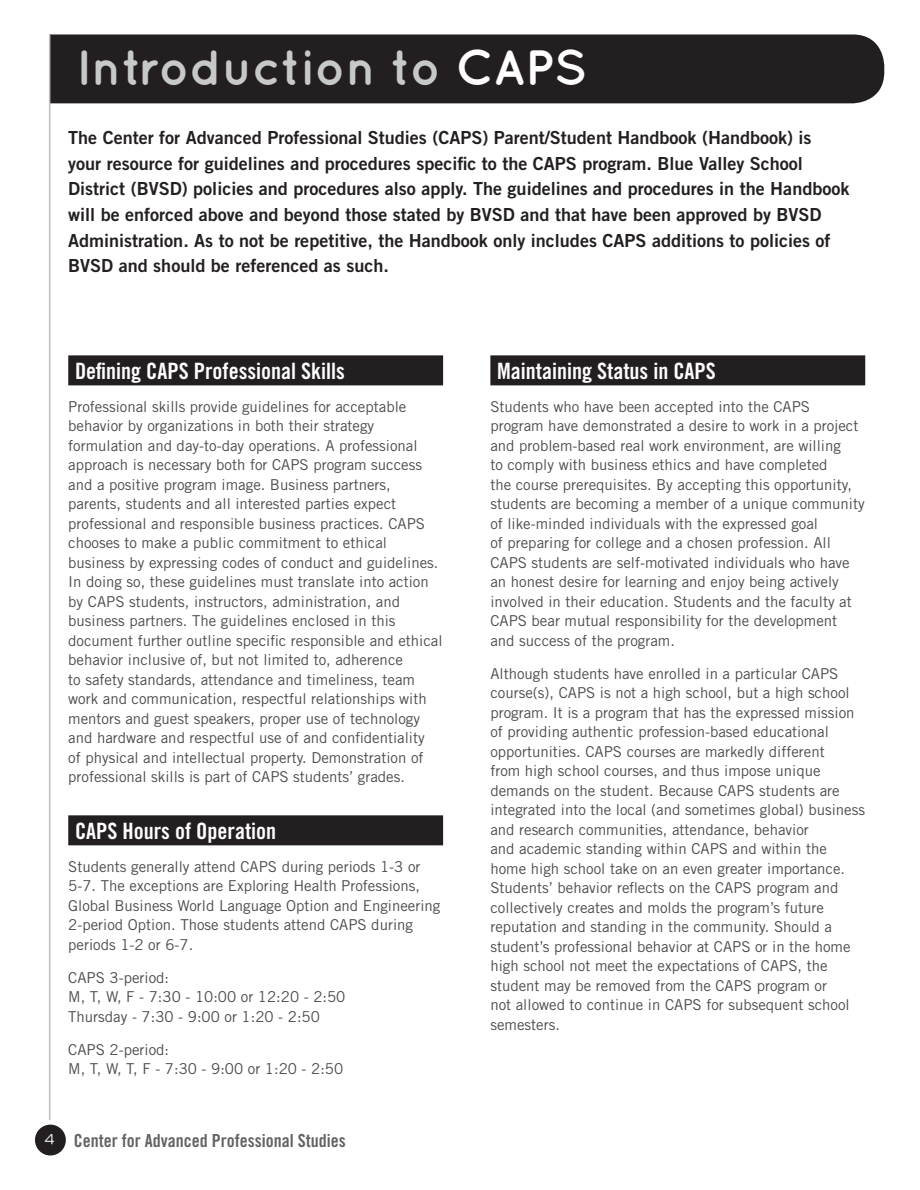
<style>
.page{position:relative;width:920px;height:1190px;background:#fff}
.page>*{position:absolute;margin:0;border:0;box-sizing:border-box;transform-origin:0 0}
.Page_Headlines{font:700 49.5px "Quicksand";color:#c7c8ca}
.Headings{font:22.5px "Trade Gothic LT Std Bd Cn 20";color:#fff}
.Body_Copy{font:18px/25.5px "Trade Gothic LT Std Bd 2";color:#231f20}
.t1{font:18px "Trade Gothic LT Std Bd Cn 20";color:#636366}
.Body_Copy-2{font:15px/19.5px "Trade Gothic LT Std";color:#4b4c4d}
.s1{color:#fff}
.s2{font-family:"Trade Gothic LT Std";font-stretch:expanded;font-size:13.5px;color:#fff}
</style>
<div class="page">
<div style="left:68px;top:355px;width:375px;height:30px;background:#231f20"></div>
<div style="left:68px;top:815px;width:375px;height:30px;background:#231f20"></div>
<div style="left:490px;top:355px;width:375px;height:30px;background:#231f20"></div>
<div style="left:50px;top:34px;width:834px;height:69px;background:#231f20"></div>
<hr style="left:49px;top:34px;width:1px;height:1086px;background:#bcbdc0">
<div style="left:35px;top:1124px;width:31px;height:31px;background:#231f20;border-radius:50%"></div>
<p class="Page_Headlines" style="left:76px;top:38px;width:512px">Introduction to <span class="s1">CAPS</span></p>
<p class="Body_Copy" style="left:68px;top:125px;width:782px">The Center for Advanced Professional Studies (CAPS) Parent/Student Handbook (Handbook) is<br>your resource for guidelines and procedures specific to the CAPS program. Blue Valley School District (BVSD) policies and procedures also apply. The guidelines and procedures in the Handbook will be enforced above and beyond those stated by BVSD and that have been approved by BVSD Administration. As to not be repetitive, the Handbook only includes CAPS additions to policies of BVSD and should be referenced as such.</p>
<p class="Headings" style="left:75px;top:357px;width:271px">Defining CAPS Professional Skills</p>
<p class="Body_Copy-2" style="left:68px;top:396px;width:376px">Professional skills provide guidelines for acceptable behavior by organizations in both their strategy formulation and day-to-day operations. A professional approach is necessary both for CAPS program success and a positive program image. Business partners, parents, students and all interested parties expect professional and responsible business practices. CAPS chooses to make a public commitment to ethical business by expressing codes of conduct and guidelines.<br>In doing so, these guidelines must translate into action by CAPS students, instructors, administration, and business partners. The guidelines enclosed in this document further outline specific responsible and ethical behavior inclusive of, but not limited to, adherence<br>to safety standards, attendance and timeliness, team work and communication, respectful relationships with mentors and guest speakers, proper use of technology and hardware and respectful use of and confidentiality<br>of physical and intellectual property. Demonstration of professional skills is part of CAPS students’ grades.</p>
<p class="Headings" style="left:75px;top:817px;width:203px">CAPS Hours of Operation</p>
<p class="Body_Copy-2" style="left:68px;top:856px;width:373px">Students generally attend CAPS during periods 1-3 or 5-7. The exceptions are Exploring Health Professions, Global Business World Language Option and Engineering 2-period Option. Those students attend CAPS during periods 1-2 or 6-7.</p>
<p class="Body_Copy-2" style="left:68px;top:967px;width:279px">CAPS 3-period:<br>M, T, W, F - 7:30 - 10:00 or 12:20 - 2:50<br>Thursday - 7:30 - 9:00 or 1:20 - 2:50</p>
<p class="Body_Copy-2" style="left:68px;top:1039px;width:276px">CAPS 2-period:<br>M, T, W, T, F - 7:30 - 9:00 or 1:20 - 2:50</p>
<p class="t1" style="left:45px;top:1129px;width:302px"><span class="s2">4</span> Center for Advanced Professional Studies</p>
<p class="Headings" style="left:497px;top:357px;width:220px">Maintaining Status in CAPS</p>
<p class="Body_Copy-2" style="left:490px;top:396px;width:376px">Students who have been accepted into the CAPS program have demonstrated a desire to work in a project and problem-based real work environment, are willing<br>to comply with business ethics and have completed<br>the course prerequisites. By accepting this opportunity, students are becoming a member of a unique community of like-minded individuals with the expressed goal<br>of preparing for college and a chosen profession. All CAPS students are self-motivated individuals who have an honest desire for learning and enjoy being actively involved in their education. Students and the faculty at CAPS bear mutual responsibility for the development and success of the program.</p>
<p class="Body_Copy-2" style="left:490px;top:663px;width:376px">Although students have enrolled in a particular CAPS course(s), CAPS is not a high school, but a high school program. It is a program that has the expressed mission of providing authentic profession-based educational opportunities. CAPS courses are markedly different<br>from high school courses, and thus impose unique demands on the student. Because CAPS students are integrated into the local (and sometimes global) business and research communities, attendance, behavior<br>and academic standing within CAPS and within the home high school take on an even greater importance.<br>Students’ behavior reflects on the CAPS program and collectively creates and molds the program’s future reputation and standing in the community. Should a student’s professional behavior at CAPS or in the home high school not meet the expectations of CAPS, the student may be removed from the CAPS program or<br>not allowed to continue in CAPS for subsequent school semesters.</p>
</div>
